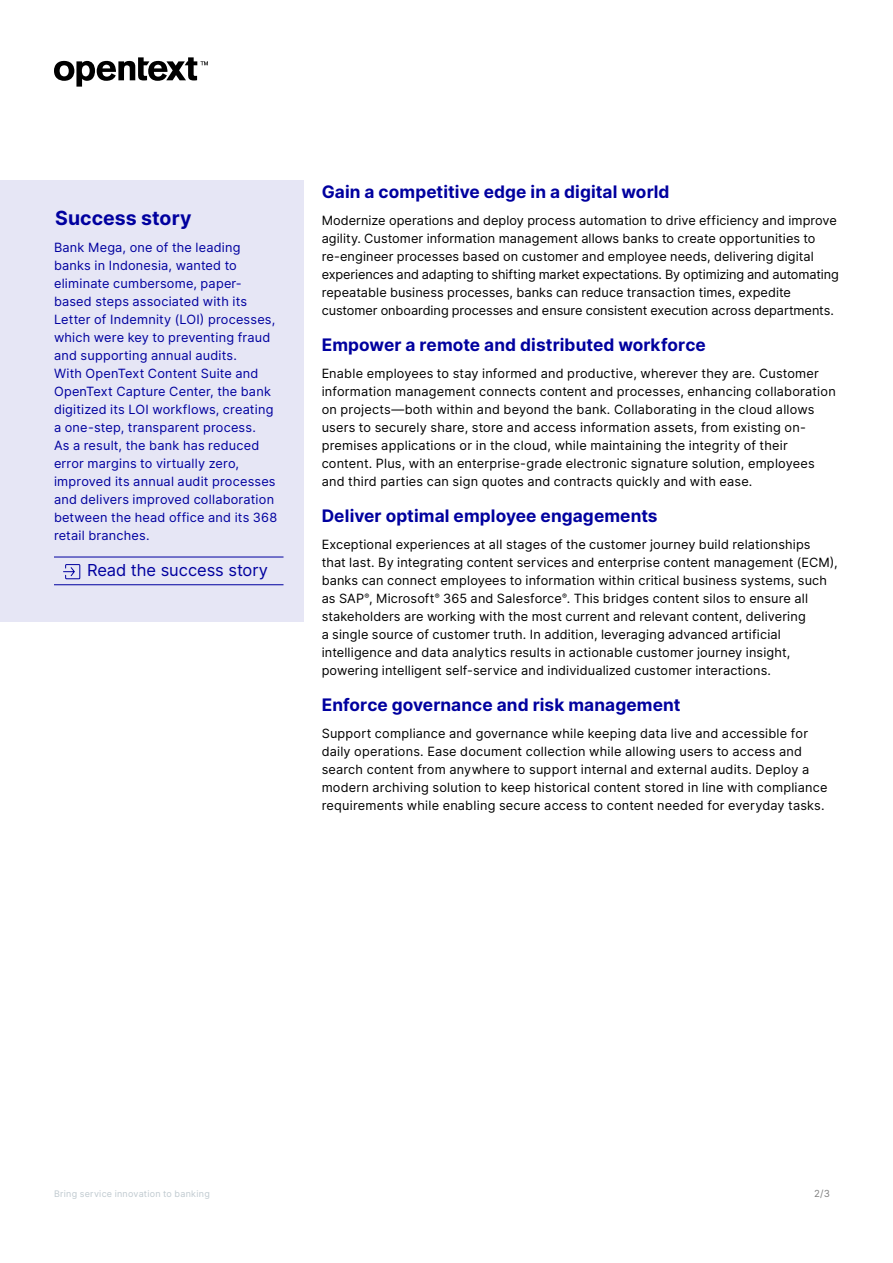
<style>
.page{position:relative;width:893px;height:1263px;background:#fff}
.page>*{position:absolute;margin:0;border:0;box-sizing:border-box;transform-origin:0 0}
.Sidebar_Header_-_ins{font:700 19.5px "Inter";color:#00009f}
.Body{font:700 17.25px "Inter";letter-spacing:.005em;color:#00009f}
.Links_-_last_page{font:16.5px "Inter";letter-spacing:-.005em;color:#00009f}
.Body-2{font:12.75px/18px "Inter";letter-spacing:.01em;color:#000}
.Sidebar_Quote_credit{font:12.75px/18px "Inter";letter-spacing:.015em;color:#00009f}
.t1{font:9.75px "Inter";color:#808080}
.t2{font:9px "Inter";letter-spacing:.03em;color:#bfc9cf}
</style>
<div class="page">
<svg style="left:54px;top:57px;width:154px;height:30px"></svg>
<div style="left:0;top:180px;width:304px;height:441px;background:#e6e6f5"></div>
<hr style="left:54px;top:557px;width:230px;height:1px;background:#00009f">
<hr style="left:54px;top:584px;width:230px;height:1px;background:#00009f">
<svg style="left:63px;top:564px;width:18px;height:16px"></svg>
<p class="Sidebar_Header_-_ins" style="left:55px;top:204px;width:138px">Success story</p>
<p class="Sidebar_Quote_credit" style="left:54px;top:238px;width:225px">Bank Mega, one of the leading banks in Indonesia, wanted to eliminate cumbersome, paper&shy;based steps associated with its<br>Letter of Indemnity (LOI) processes, which were key to preventing fraud and supporting annual audits.<br>With OpenText Content Suite and<br>OpenText Capture Center, the bank digitized its LOI workflows, creating a one-step, transparent process.<br>As a result, the bank has reduced error margins to virtually zero, improved its annual audit processes and delivers improved collaboration between the head office and its 368 retail branches.</p>
<p class="Links_-_last_page" style="left:87px;top:558px;width:183px">Read the success story</p>
<p class="Body" style="left:322px;top:179px;width:349px">Gain a competitive edge in a digital world</p>
<p class="Body-2" style="left:322px;top:211px;width:519px">Modernize operations and deploy process automation to drive efficiency and improve agility. Customer information management allows banks to create opportunities to re-engineer processes based on customer and employee needs, delivering digital experiences and adapting to shifting market expectations. By optimizing and automating repeatable business processes, banks can reduce transaction times, expedite customer onboarding processes and ensure consistent execution across departments.</p>
<h3 class="Body" style="left:322px;top:332px;width:386px">Empower a remote and distributed workforce</h3>
<p class="Body-2" style="left:322px;top:364px;width:516px">Enable employees to stay informed and productive, wherever they are. Customer information management connects content and processes, enhancing collaboration on projects—both within and beyond the bank. Collaborating in the cloud allows users to securely share, store and access information assets, from existing on&shy;premises applications or in the cloud, while maintaining the integrity of their content. Plus, with an enterprise-grade electronic signature solution, employees and third parties can sign quotes and contracts quickly and with ease.</p>
<h3 class="Body" style="left:322px;top:503px;width:337px">Deliver optimal employee engagements</h3>
<p class="Body-2" style="left:322px;top:535px;width:517px">Exceptional experiences at all stages of the customer journey build relationships that last. By integrating content services and enterprise content management (ECM), banks can connect employees to information within critical business systems, such as SAP<sup>®</sup>, Microsoft<sup>®</sup> 365 and Salesforce<sup>®</sup>. This bridges content silos to ensure all stakeholders are working with the most current and relevant content, delivering<br>a single source of customer truth. In addition, leveraging advanced artificial intelligence and data analytics results in actionable customer journey insight, powering intelligent self-service and individualized customer interactions.</p>
<h3 class="Body" style="left:322px;top:692px;width:360px">Enforce governance and risk management</h3>
<p class="Body-2" style="left:322px;top:724px;width:507px">Support compliance and governance while keeping data live and accessible for daily operations. Ease document collection while allowing users to access and search content from anywhere to support internal and external audits. Deploy a modern archiving solution to keep historical content stored in line with compliance requirements while enabling secure access to content needed for everyday tasks.</p>
<p class="t2" style="left:54px;top:1187px;width:157px">Bring service innovation to banking</p>
<p class="t1" style="left:814px;top:1186px;width:17px">2/3</p>
</div>
